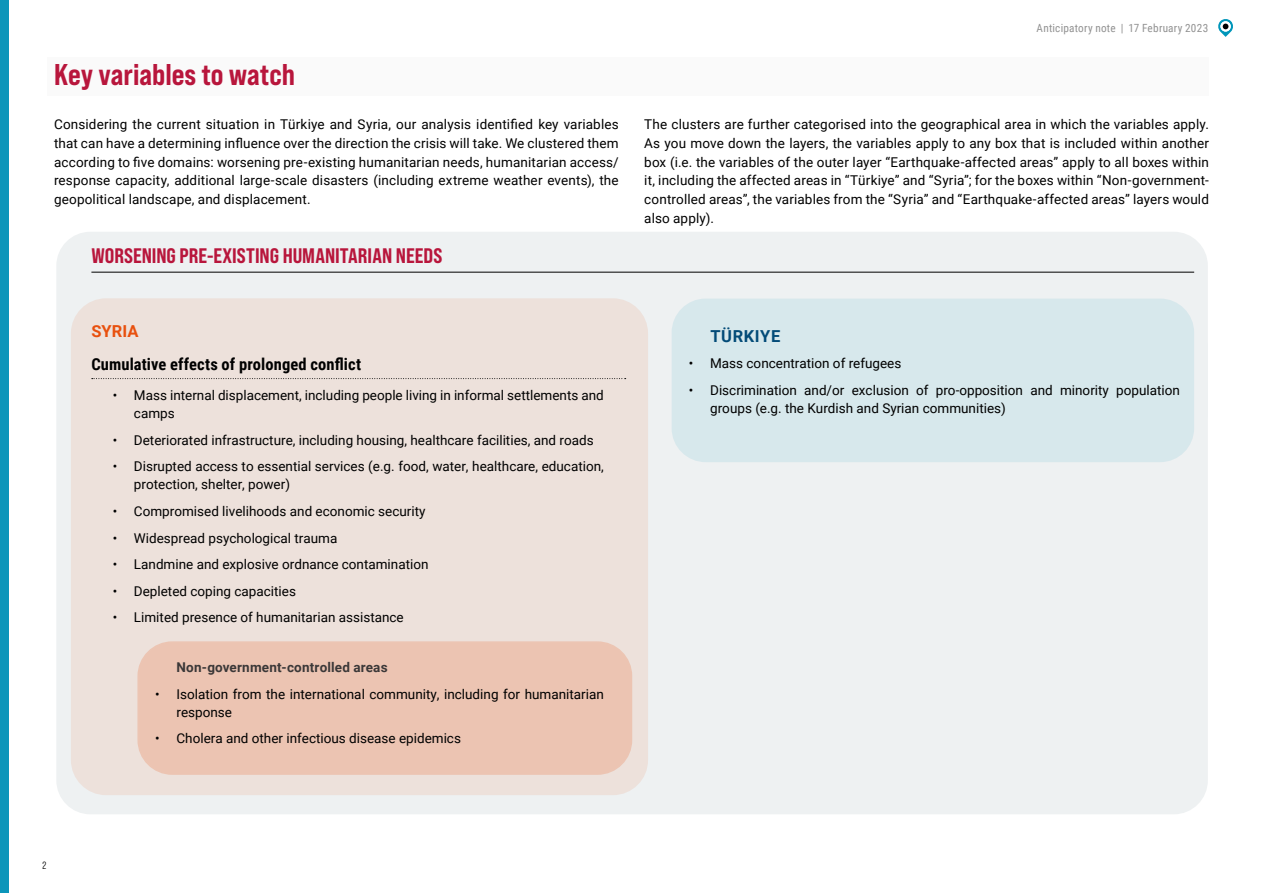
<style>
.page{position:relative;width:1263px;height:893px;background:#fff}
.page>*{position:absolute;margin:0;border:0;box-sizing:border-box;transform-origin:0 0}
.t1{font:30px "Bebas Neue Pro Semi Exp X Bold";color:#b8163c}
.t2{font:21px "Bebas Neue Pro Semi Exp X Bold";color:#b8163c}
.t3{font:700 16.5px "Roboto Condensed";letter-spacing:.005em;color:#000}
.t4{font:700 16.5px "Roboto";letter-spacing:.035em;color:#034b78}
.t5{font:700 16.5px "Roboto";letter-spacing:.005em;color:#e8500e}
.t6{font:13.5px/18.8px "Roboto";color:#000}
.t7{font:700 13.5px "Roboto";letter-spacing:.015em;color:#3b3838}
.t8{font:11.25px "Roboto Condensed";letter-spacing:.02em;color:#929292}
.t9{font:10.5px "Bebas Neue Pro Middle";color:#000}
</style>
<div class="page">
<svg style="left:1218px;top:19px;width:15px;height:18px"></svg>
<div style="left:0;top:0;width:9px;height:893px;background:#0c96ba"></div>
<div style="left:56px;top:232px;width:1152px;height:582px;background:#eef1f2;border-radius:34px"></div>
<div style="left:48px;top:57px;width:1161px;height:39px;background:#fafafa"></div>
<hr style="left:91px;top:272px;width:1103px;height:1px;background:#000">
<div style="left:72px;top:299px;width:575px;height:495px;background:#ede1db;border-radius:34px"></div>
<div style="left:71px;top:298px;width:577px;height:497px;border:2px solid #e8500e;border-radius:34px"></div>
<div style="left:672px;top:299px;width:522px;height:163px;background:#d7e8ec;border-radius:34px"></div>
<div style="left:138px;top:642px;width:493px;height:132px;background:#ecc4b2;border-radius:34px"></div>
<div style="left:137px;top:641px;width:495px;height:134px;border:2px solid #e8500e;border-radius:34px"></div>
<svg style="left:92px;top:378px;width:534px;height:1px"></svg>
<h1 class="t1" style="left:54px;top:56px;width:242px">Key variables to watch</h1>
<p class="t8" style="left:1036px;top:20px;width:173px">Anticipatory note | 17 February 2023</p>
<p class="t6" style="left:54px;top:115px;width:566px;text-align:justify">Considering the current situation in Türkiye and Syria, our analysis identified key variables that can have a determining influence over the direction the crisis will take. We clustered them according to five domains: worsening pre-existing humanitarian needs, humanitarian access/ response capacity, additional large-scale disasters (including extreme weather events), the geopolitical landscape, and displacement.</p>
<p class="t6" style="left:644px;top:115px;width:566px;text-align:justify">The clusters are further categorised into the geographical area in which the variables apply.<br>As you move down the layers, the variables apply to any box that is included within another box (i.e. the variables of the outer layer “Earthquake-affected areas” apply to all boxes within it, including the affected areas in “Türkiye” and “Syria”; for the boxes within “Non-government&shy;controlled areas”, the variables from the “Syria” and “Earthquake-affected areas” layers would also apply).</p>
<h2 class="t2" style="left:91px;top:244px;width:352px">WORSENING PRE-EXISTING HUMANITARIAN NEEDS</h2>
<p class="t5" style="left:91px;top:320px;width:49px">SYRIA</p>
<p class="t3" style="left:91px;top:352px;width:271px">Cumulative effects of prolonged conflict</p>
<p class="t6" style="left:134px;top:386px;width:471px;line-height:18px;text-indent:-21px">• Mass internal displacement, including people living in informal settlements and camps</p>
<p class="t6" style="left:113px;top:430px;width:482px">• Deteriorated infrastructure, including housing, healthcare facilities, and roads</p>
<p class="t6" style="left:134px;top:457px;width:471px;line-height:18px;text-indent:-21px">• Disrupted access to essential services (e.g. food, water, healthcare, education, protection, shelter, power)</p>
<p class="t6" style="left:113px;top:501px;width:314px">• Compromised livelihoods and economic security</p>
<p class="t6" style="left:113px;top:528px;width:226px">• Widespread psychological trauma</p>
<p class="t6" style="left:113px;top:554px;width:317px">• Landmine and explosive ordnance contamination</p>
<p class="t6" style="left:113px;top:581px;width:185px">• Depleted coping capacities</p>
<p class="t6" style="left:113px;top:607px;width:293px">• Limited presence of humanitarian assistance</p>
<p class="t7" style="left:176px;top:658px;width:213px">Non-government-controlled areas</p>
<p class="t6" style="left:176px;top:684px;width:429px;line-height:18px;text-indent:-21px">• Isolation from the international community, including for humanitarian response</p>
<p class="t6" style="left:155px;top:729px;width:307px">• Cholera and other infectious disease epidemics</p>
<p class="t9" style="left:43px;top:859px;width:5px">2</p>
<p class="t4" style="left:710px;top:324px;width:71px">TÜRKIYE</p>
<p class="t6" style="left:689px;top:353px;width:214px">• Mass concentration of refugees</p>
<p class="t6" style="left:710px;top:380px;width:471px;line-height:18px;text-indent:-21px">• Discrimination and/or exclusion of pro-opposition and minority population groups (e.g. the Kurdish and Syrian communities)</p>
</div>
